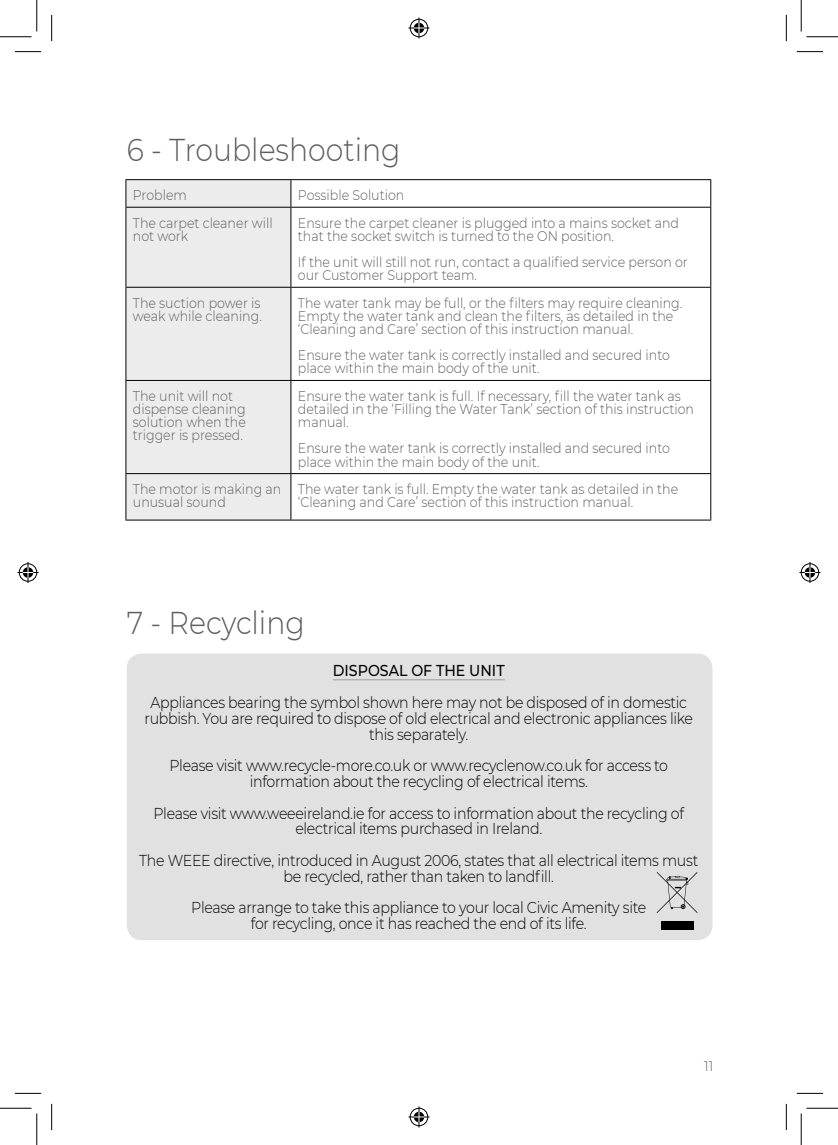
<style>
.page{position:relative;width:838px;height:1145px;background:#fff}
.page>*{position:absolute;margin:0;border:0;box-sizing:border-box;transform-origin:0 0}
._90{font:300 31.5px "Montserrat";color:#5d5d5d;scale:.9 1}
._90-2{font:300 15.75px/15.8px "Montserrat";letter-spacing:-.02em;color:#000;text-align:center;scale:.9 1}
.t1{font:500 15.75px "Montserrat";color:#000;scale:.9 1}
.t2{font:300 14px/13.1px "Montserrat";color:#5d5d5d;scale:.9 1}
</style>
<div class="page">
<div style="left:127px;top:654px;width:585px;height:286px;background:#e1e1e1;border-radius:15px"></div>
<hr style="left:333px;top:679px;width:171px;height:1px;background:#9c9c9c">
<div style="left:661px;top:921px;width:32px;height:8px;background:#000"></div>
<svg style="left:656px;top:872px;width:41px;height:41px"></svg>
<div style="left:126px;top:180px;width:164px;height:340px;background:#ececec"></div>
<hr style="left:125px;top:179px;width:166px;height:1px;background:#000">
<svg style="left:125px;top:180px;width:1px;height:27px"></svg>
<hr style="left:291px;top:179px;width:420px;height:1px;background:#000">
<svg style="left:290px;top:180px;width:1px;height:27px"></svg>
<svg style="left:710px;top:180px;width:1px;height:27px"></svg>
<hr style="left:125px;top:207px;width:166px;height:1px;background:#000">
<hr style="left:125px;top:208px;width:1px;height:79px;background:#000">
<hr style="left:291px;top:207px;width:420px;height:1px;background:#000">
<hr style="left:290px;top:208px;width:1px;height:79px;background:#000">
<hr style="left:710px;top:208px;width:1px;height:79px;background:#000">
<hr style="left:125px;top:287px;width:166px;height:1px;background:#000">
<hr style="left:125px;top:288px;width:1px;height:92px;background:#000">
<hr style="left:291px;top:287px;width:420px;height:1px;background:#000">
<hr style="left:290px;top:288px;width:1px;height:92px;background:#000">
<hr style="left:710px;top:288px;width:1px;height:92px;background:#000">
<hr style="left:125px;top:380px;width:166px;height:1px;background:#000">
<hr style="left:125px;top:381px;width:1px;height:92px;background:#000">
<hr style="left:291px;top:380px;width:420px;height:1px;background:#000">
<hr style="left:290px;top:381px;width:1px;height:92px;background:#000">
<hr style="left:710px;top:381px;width:1px;height:92px;background:#000">
<hr style="left:125px;top:473px;width:166px;height:1px;background:#000">
<hr style="left:125px;top:474px;width:1px;height:46px;background:#000">
<hr style="left:291px;top:473px;width:420px;height:1px;background:#000">
<hr style="left:290px;top:474px;width:1px;height:46px;background:#000">
<hr style="left:710px;top:474px;width:1px;height:46px;background:#000">
<hr style="left:125px;top:520px;width:166px;height:1px;background:#000">
<hr style="left:291px;top:520px;width:420px;height:1px;background:#000">
<svg style="left:15px;top:51px;width:26px;height:1px"></svg>
<svg style="left:796px;top:51px;width:27px;height:1px"></svg>
<svg style="left:15px;top:1093px;width:26px;height:1px"></svg>
<svg style="left:796px;top:1093px;width:27px;height:1px"></svg>
<svg style="left:51px;top:15px;width:1px;height:26px"></svg>
<svg style="left:51px;top:1104px;width:1px;height:26px"></svg>
<svg style="left:786px;top:15px;width:1px;height:26px"></svg>
<svg style="left:786px;top:1104px;width:1px;height:26px"></svg>
<hr style="left:0;top:36px;width:32px;height:1px;background:#000">
<hr style="left:806px;top:36px;width:31px;height:1px;background:#000">
<hr style="left:0;top:1108px;width:32px;height:1px;background:#000">
<hr style="left:806px;top:1108px;width:31px;height:1px;background:#000">
<hr style="left:36px;top:0;width:1px;height:31px;background:#000">
<hr style="left:36px;top:1113px;width:1px;height:32px;background:#000">
<hr style="left:800px;top:0;width:1px;height:31px;background:#000">
<hr style="left:800px;top:1113px;width:1px;height:32px;background:#000">
<svg style="left:408px;top:18px;width:21px;height:21px"></svg>
<svg style="left:408px;top:1106px;width:21px;height:21px"></svg>
<svg style="left:18px;top:562px;width:21px;height:21px"></svg>
<svg style="left:799px;top:562px;width:21px;height:21px"></svg>
<p class="_90" style="left:127px;top:128px;width:306px">6 - Troubleshooting</p>
<p class="t2" style="left:133px;top:188px;width:62px">Problem</p>
<p class="t2" style="left:298px;top:188px;width:120px">Possible Solution</p>
<p class="t2" style="left:133px;top:216px;width:157px">The carpet cleaner will not work</p>
<p class="t2" style="left:298px;top:216px;width:425px">Ensure the carpet cleaner is plugged into a mains socket and that the socket switch is turned to the ON position.</p>
<p class="t2" style="left:298px;top:255px;width:434px">If the unit will still not run, contact a qualified service person or our Customer Support team.</p>
<p class="t2" style="left:133px;top:296px;width:145px">The suction power is weak while cleaning.</p>
<p class="t2" style="left:298px;top:296px;width:428px">The water tank may be full, or the filters may require cleaning.<br>Empty the water tank and clean the filters, as detailed in the ‘Cleaning and Care’ section of this instruction manual.</p>
<p class="t2" style="left:298px;top:348px;width:415px">Ensure the water tank is correctly installed and secured into place within the main body of the unit.</p>
<p class="t2" style="left:133px;top:389px;width:127px">The unit will not dispense cleaning solution when the trigger is pressed.</p>
<p class="t2" style="left:298px;top:389px;width:441px">Ensure the water tank is full. If necessary, fill the water tank as detailed in the ‘Filling the Water Tank’ section of this instruction manual.</p>
<p class="t2" style="left:298px;top:442px;width:415px">Ensure the water tank is correctly installed and secured into place within the main body of the unit.</p>
<p class="t2" style="left:133px;top:482px;width:166px">The motor is making an unusual sound</p>
<p class="t2" style="left:298px;top:482px;width:424px">The water tank is full. Empty the water tank as detailed in the ‘Cleaning and Care’ section of this instruction manual.</p>
<p class="_90" style="left:127px;top:601px;width:199px">7 - Recycling</p>
<p class="t1" style="left:333px;top:660px;width:192px">DISPOSAL OF THE UNIT</p>
<p class="_90-2" style="left:144px;top:694px;width:611px">Appliances bearing the symbol shown here may not be disposed of in domestic rubbish. You are required to dispose of old electrical and electronic appliances like this separately.</p>
<p class="_90-2" style="left:169px;top:757px;width:555px">Please visit www.recycle-more.co.uk or www.recyclenow.co.uk for access to information about the recycling of electrical items.</p>
<p class="_90-2" style="left:153px;top:805px;width:591px">Please visit www.weeeireland.ie for access to information about the recycling of electrical items purchased in Ireland.</p>
<p class="_90-2" style="left:139px;top:852px;width:622px">The WEEE directive, introduced in August 2006, states that all electrical items must be recycled, rather than taken to landfill.</p>
<p class="_90-2" style="left:191px;top:899px;width:507px">Please arrange to take this appliance to your local Civic Amenity site for recycling, once it has reached the end of its life.</p>
<p class="t2" style="left:704px;top:1059px;width:11px">11</p>
</div>
